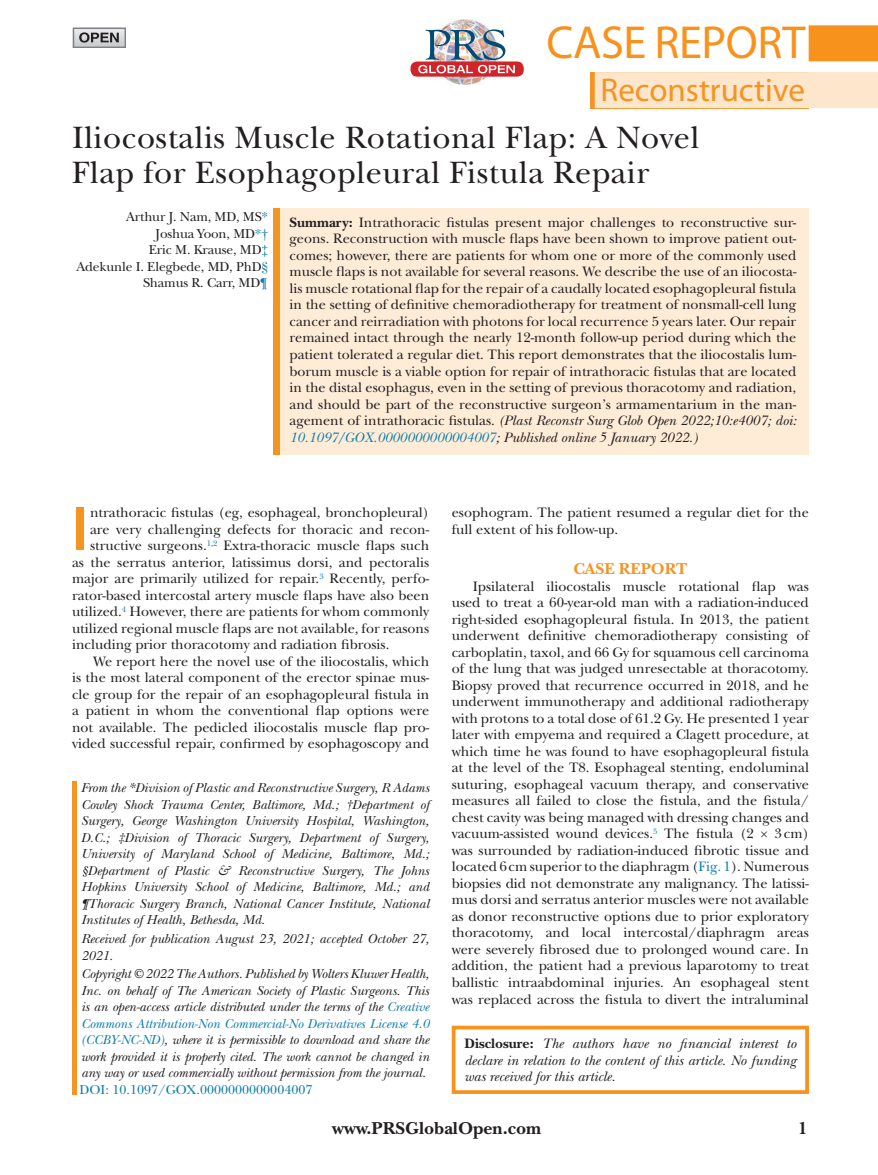
<style>
.page{position:relative;width:878px;height:1175px;background:#fff}
.page>*{position:absolute;margin:0;border:0;box-sizing:border-box;transform-origin:0 0}
.t1{font:600 63.15px "Myriad Pro";color:#f49423}
.t2{font:46.5px "Myriad Pro";letter-spacing:-.01em;color:#f7931d}
.t3{font:33px "Myriad Pro";color:#f49423}
.t4{font:32.25px/34.5px "New Baskerville Std";letter-spacing:.015em;color:#231f20}
.t5{font:700 18px "New Baskerville Std";color:#231f20}
.t6{font:700 16.5px "New Baskerville Std";color:#f49423}
.t7{font:14.25px/16.5px "New Baskerville Std";color:#231f20;text-align:justify}
.t8{font:italic 14.25px/16.5px "New Baskerville Std";color:#231f20;text-align:justify}
.t9{font:italic 13.5px/16.5px "New Baskerville Std";color:#231f20;text-align:justify}
.t10{font:13.5px/16.5px "New Baskerville Std";letter-spacing:-.01em;color:#231f20;text-align:right}
.t11{font:13.5px "New Baskerville Std";color:#0f7eac}
.s1{color:#0f7eac}
.s2{font-weight:700}
.s3{font-style:italic}
.s4{font-style:italic;color:#0f7eac}
.s5{font-weight:700;font-style:normal}
</style>
<div class="page">
<div style="left:73px;top:28px;width:52px;height:20px;border:2px solid #808285"></div>
<svg style="left:79px;top:32px;width:40px;height:11px"></svg>
<div style="left:452px;top:1025px;width:356px;height:69px;border:4px solid #f7931d"></div>
<div style="left:594px;top:72px;width:284px;height:36px;background:#fde6cb"></div>
<hr style="left:72px;top:781px;width:4px;height:149px;background:#f49423">
<hr style="left:72px;top:930px;width:4px;height:35px;background:#f49423">
<hr style="left:72px;top:965px;width:4px;height:118px;background:#f49423">
<hr style="left:72px;top:1081px;width:4px;height:13px;background:#f49423">
<div style="left:274px;top:206px;width:534px;height:248px;background:#feecd7"></div>
<div style="left:274px;top:204px;width:6px;height:251px;background:#f49423"></div>
<div style="left:72px;top:126px;width:736px;height:82px;background:#fff"></div>
<div style="left:808px;top:25px;width:70px;height:36px;background:#f7931d"></div>
<img style="left:441px;top:20px;width:48px;height:64px">
<div style="left:410px;top:61px;width:113px;height:16px;background:#d1232a;border-radius:7px"></div>
<img style="left:418px;top:29px;width:97px;height:44px">
<h2 class="t2" style="left:546px;top:14px;width:260px">Case Report</h2>
<h3 class="t3" style="left:600px;top:69px;width:206px">Reconstructive</h3>
<h3 class="t4" style="left:72px;top:121px;width:629px">Iliocostalis Muscle Rotational Flap: A Novel<br>Flap for Esophagopleural Fistula Repair</h3>
<p class="t10" style="left:76px;top:209px;width:193px">Arthur J. Nam, MD, MS<span class="s1">*<br></span>Joshua Yoon, MD<span class="s1">*†<br></span>Eric M. Krause, MD<span class="s1">‡<br></span>Adekunle I. Elegbede, MD, PhD<span class="s1">§<br></span>Shamus R. Carr, MD<span class="s1">¶</span></p>
<p class="t7" style="left:289px;top:214px;width:508px"><span class="s2">Summary:</span> Intrathoracic fistulas present major challenges to reconstructive sur&shy;geons. Reconstruction with muscle flaps have been shown to improve patient out&shy;comes; however, there are patients for whom one or more of the commonly used muscle flaps is not available for several reasons. We describe the use of an iliocosta&shy;lis muscle rotational flap for the repair of a caudally located esophagopleural fistula in the setting of definitive chemoradiotherapy for treatment of nonsmall-cell lung cancer and reirradiation with photons for local recurrence 5 years later. Our repair remained intact through the nearly 12-month follow-up period during which the patient tolerated a regular diet. This report demonstrates that the iliocostalis lum&shy;borum muscle is a viable option for repair of intrathoracic fistulas that are located in the distal esophagus, even in the setting of previous thoracotomy and radiation, and should be part of the reconstructive surgeon’s armamentarium in the man&shy;agement of intrathoracic fistulas. <span class="s3">(Plast Reconstr Surg Glob Open 2022;10:e4007; doi:<br></span><span class="s4">10.1097/GOX.0000000000004007</span><span class="s3">; Published online 5 January 2022.)</span></p>
<h1 class="t1" style="left:72px;top:489px;width:18px">I</h1>
<p class="t7" style="left:90px;top:504px;width:341px">ntrathoracic fistulas (eg, esophageal, bronchopleural)</p>
<p class="t7" style="left:90px;top:521px;width:341px">are very challenging defects for thoracic and recon-</p>
<p class="t7" style="left:90px;top:537px;width:341px">structive surgeons.<sup>1</sup><sup>,</sup><sup>2</sup> Extra-thoracic muscle flaps such</p>
<p class="t7" style="left:72px;top:554px;width:359px">as the serratus anterior, latissimus dorsi, and pectoralis</p>
<p class="t7" style="left:72px;top:570px;width:359px">major are primarily utilized for repair.<sup>3</sup> Recently, perfo-</p>
<p class="t7" style="left:72px;top:587px;width:359px">rator-based intercostal artery muscle flaps have also been</p>
<p class="t7" style="left:72px;top:603px;width:359px">utilized.<sup>4</sup> However, there are patients for whom commonly</p>
<p class="t7" style="left:72px;top:620px;width:359px">utilized regional muscle flaps are not available, for reasons</p>
<p class="t7" style="left:72px;top:636px;width:319px">including prior thoracotomy and radiation fibrosis.</p>
<p class="t7" style="left:93px;top:653px;width:338px">We report here the novel use of the iliocostalis, which</p>
<p class="t7" style="left:72px;top:669px;width:359px">is the most lateral component of the erector spinae mus-</p>
<p class="t7" style="left:72px;top:686px;width:359px">cle group for the repair of an esophagopleural fistula in</p>
<p class="t7" style="left:72px;top:702px;width:359px">a patient in whom the conventional flap options were</p>
<p class="t7" style="left:72px;top:719px;width:358px">not available. The pedicled iliocostalis muscle flap pro-</p>
<p class="t7" style="left:72px;top:735px;width:359px">vided successful repair, confirmed by esophagoscopy and</p>
<p class="t9" style="left:81px;top:779px;width:350px">From the *Division of Plastic and Reconstructive Surgery, R Adams Cowley Shock Trauma Center, Baltimore, Md.; †Department of Surgery, George Washington University Hospital, Washington, D.C.; ‡Division of Thoracic Surgery, Department of Surgery, University of Maryland School of Medicine, Baltimore, Md.; §Department of Plastic &amp; Reconstructive Surgery, The Johns Hopkins University School of Medicine, Baltimore, Md.; and ¶Thoracic Surgery Branch, National Cancer Institute, National Institutes of Health, Bethesda, Md.</p>
<p class="t9" style="left:81px;top:930px;width:349px">Received for publication August 23, 2021; accepted October 27,<br>2021.</p>
<p class="t9" style="left:81px;top:965px;width:350px">Copyright © 2022 The Authors. Published by Wolters Kluwer Health, Inc. on behalf of The American Society of Plastic Surgeons. This is an open-access article distributed under the terms of the <span class="s1">Creative Commons Attribution-Non Commercial-No Derivatives License 4.0 (CCBY-NC-ND)</span>, where it is permissible to download and share the work provided it is properly cited. The work cannot be changed in any way or used commercially without permission from the journal.</p>
<p class="t11" style="left:80px;top:1081px;width:234px">DOI: 10.1097/GOX.0000000000004007</p>
<p class="t7" style="left:452px;top:504px;width:359px">esophogram. The patient resumed a regular diet for the full extent of his follow-up.</p>
<p class="t6" style="left:573px;top:559px;width:115px">CASE REPORT</p>
<p class="t7" style="left:451px;top:578px;width:359px;text-indent:21px">Ipsilateral iliocostalis muscle rotational flap was used to treat a 60-year-old man with a radiation-induced right-sided esophagopleural fistula. In 2013, the patient underwent definitive chemoradiotherapy consisting of carboplatin, taxol, and 66 Gy for squamous cell carcinoma of the lung that was judged unresectable at thoracotomy.<br>Biopsy proved that recurrence occurred in 2018, and he underwent immunotherapy and additional radiotherapy with protons to a total dose of 61.2 Gy. He presented 1 year later with empyema and required a Clagett procedure, at which time he was found to have esophagopleural fistula at the level of the T8. Esophageal stenting, endoluminal suturing, esophageal vacuum therapy, and conservative measures all failed to close the fistula, and the fistula/ chest cavity was being managed with dressing changes and vacuum-assisted wound devices.<sup>5</sup> The fistula (2 × 3cm) was surrounded by radiation-induced fibrotic tissue and located 6cm superior to the diaphragm (<span class="s1">Fig. 1</span>). Numerous biopsies did not demonstrate any malignancy. The latissi&shy;mus dorsi and serratus anterior muscles were not available as donor reconstructive options due to prior exploratory thoracotomy, and local intercostal/diaphragm areas were severely fibrosed due to prolonged wound care. In addition, the patient had a previous laparotomy to treat ballistic intraabdominal injuries. An esophageal stent was replaced across the fistula to divert the intraluminal</p>
<p class="t8" style="left:464px;top:1035px;width:333px"><span class="s5">Disclosure:</span> The authors have no financial interest to declare in relation to the content of this article. No funding was received for this article.</p>
<p class="t5" style="left:332px;top:1118px;width:210px">www.PRSGlobalOpen.com</p>
<p class="t5" style="left:798px;top:1118px;width:11px">1</p>
</div>
